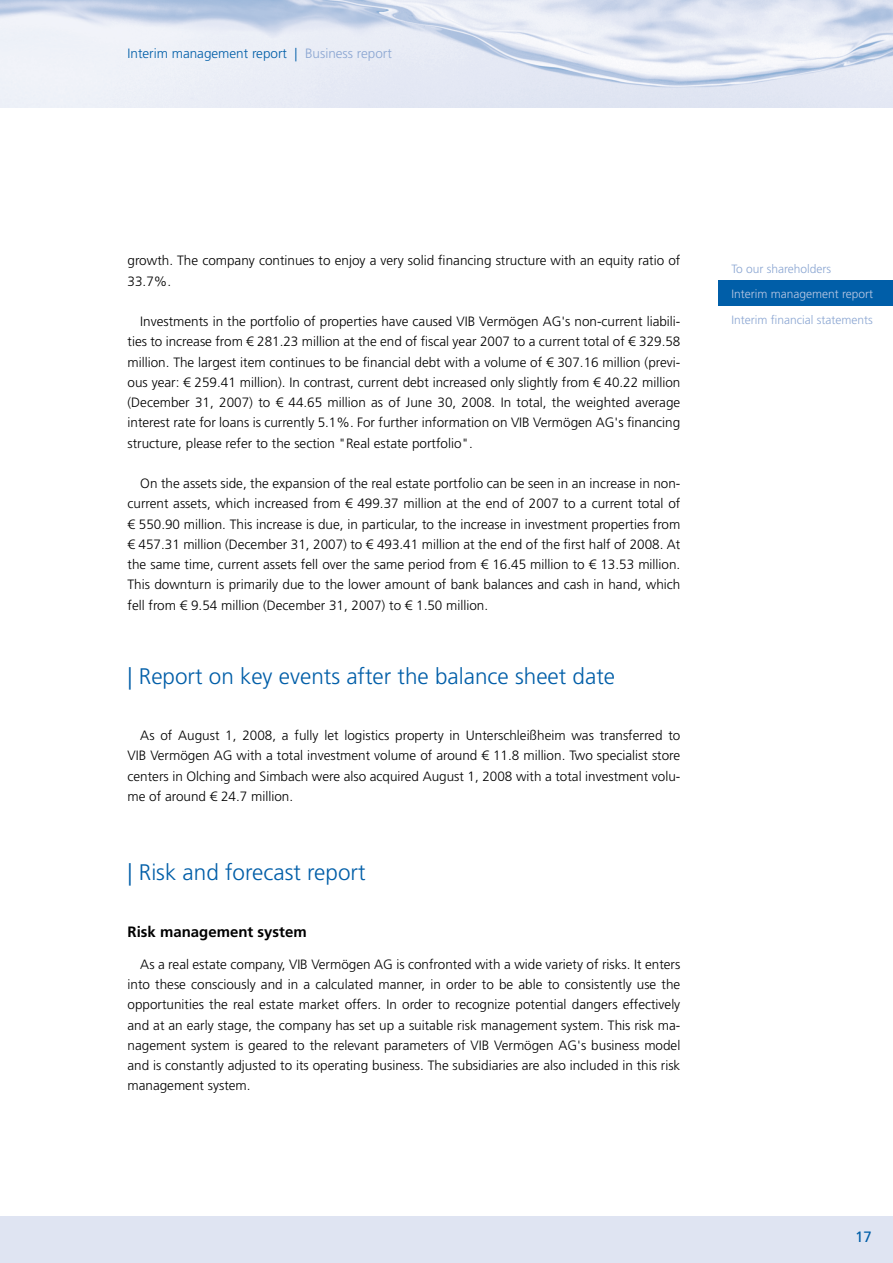
<style>
.page{position:relative;width:893px;height:1263px;background:#fff}
.page>*{position:absolute;margin:0;border:0;box-sizing:border-box;transform-origin:0 0}
.t1{font:300 22.5px "Frutiger LT Std";color:#005ea8}
.t2{font:700 15px "Frutiger LT Std";color:#000}
.t3{font:15px "Frutiger LT Std";color:#005ea8}
.t4{font:300 13.5px/20.2px "Frutiger LT Std";color:#000;text-align:justify}
.t5{font:300 13.5px "Frutiger LT Std";color:#005ea8}
.t6{font:300 12px "Frutiger LT Std";color:#8ba6d2}
.t7{font:300 12px "Frutiger LT Std";color:#bcc9e4}
.s1{color:#8ba6d2}
</style>
<div class="page">
<div style="left:0;top:1216px;width:893px;height:47px;background:#dfe4f2"></div>
<img style="left:0;top:0;width:893px;height:107px">
<div style="left:719px;top:281px;width:174px;height:25px;background:#005ea8"></div>
<p class="t5" style="left:128px;top:46px;width:266px">Interim management report | <span class="s1">Business report</span></p>
<p class="t4" style="left:128px;top:251px;width:554px">growth. The company continues to enjoy a very solid financing structure with an equity ratio of<br>33.7%.</p>
<p class="t4" style="left:128px;top:311px;width:554px;text-indent:13px">Investments in the portfolio of properties have caused VIB Vermögen AG's non-current liabili&shy;ties to increase from € 281.23 million at the end of fiscal year 2007 to a current total of € 329.58 million. The largest item continues to be financial debt with a volume of € 307.16 million (previ&shy;ous year: € 259.41 million). In contrast, current debt increased only slightly from € 40.22 million (December 31, 2007) to € 44.65 million as of June 30, 2008. In total, the weighted average interest rate for loans is currently 5.1%. For further information on VIB Vermögen AG's financing structure, please refer to the section "Real estate portfolio".</p>
<p class="t4" style="left:128px;top:473px;width:554px;text-indent:13px">On the assets side, the expansion of the real estate portfolio can be seen in an increase in non&shy;current assets, which increased from € 499.37 million at the end of 2007 to a current total of € 550.90 million. This increase is due, in particular, to the increase in investment properties from € 457.31 million (December 31, 2007) to € 493.41 million at the end of the first half of 2008. At the same time, current assets fell over the same period from € 16.45 million to € 13.53 million.<br>This downturn is primarily due to the lower amount of bank balances and cash in hand, which fell from € 9.54 million (December 31, 2007) to € 1.50 million.</p>
<h1 class="t1" style="left:128px;top:663px;width:489px">| Report on key events after the balance sheet date</h1>
<p class="t4" style="left:128px;top:725px;width:554px;text-indent:13px">As of August 1, 2008, a fully let logistics property in Unterschleißheim was transferred to VIB Vermögen AG with a total investment volume of around € 11.8 million. Two specialist store centers in Olching and Simbach were also acquired August 1, 2008 with a total investment volu&shy;me of around € 24.7 million.</p>
<h1 class="t1" style="left:128px;top:860px;width:239px">| Risk and forecast report</h1>
<p class="t2" style="left:128px;top:922px;width:181px">Risk management system</p>
<p class="t4" style="left:128px;top:954px;width:554px;text-indent:13px">As a real estate company, VIB Vermögen AG is confronted with a wide variety of risks. It enters into these consciously and in a calculated manner, in order to be able to consistently use the opportunities the real estate market offers. In order to recognize potential dangers effectively and at an early stage, the company has set up a suitable risk management system. This risk ma&shy;nagement system is geared to the relevant parameters of VIB Vermögen AG's business model and is constantly adjusted to its operating business. The subsidiaries are also included in this risk management system.</p>
<p class="t6" style="left:731px;top:262px;width:101px">To our shareholders</p>
<p class="t7" style="left:731px;top:287px;width:143px">Interim management report</p>
<p class="t6" style="left:731px;top:313px;width:143px">Interim financial statements</p>
<p class="t3" style="left:855px;top:1228px;width:18px">17</p>
</div>
